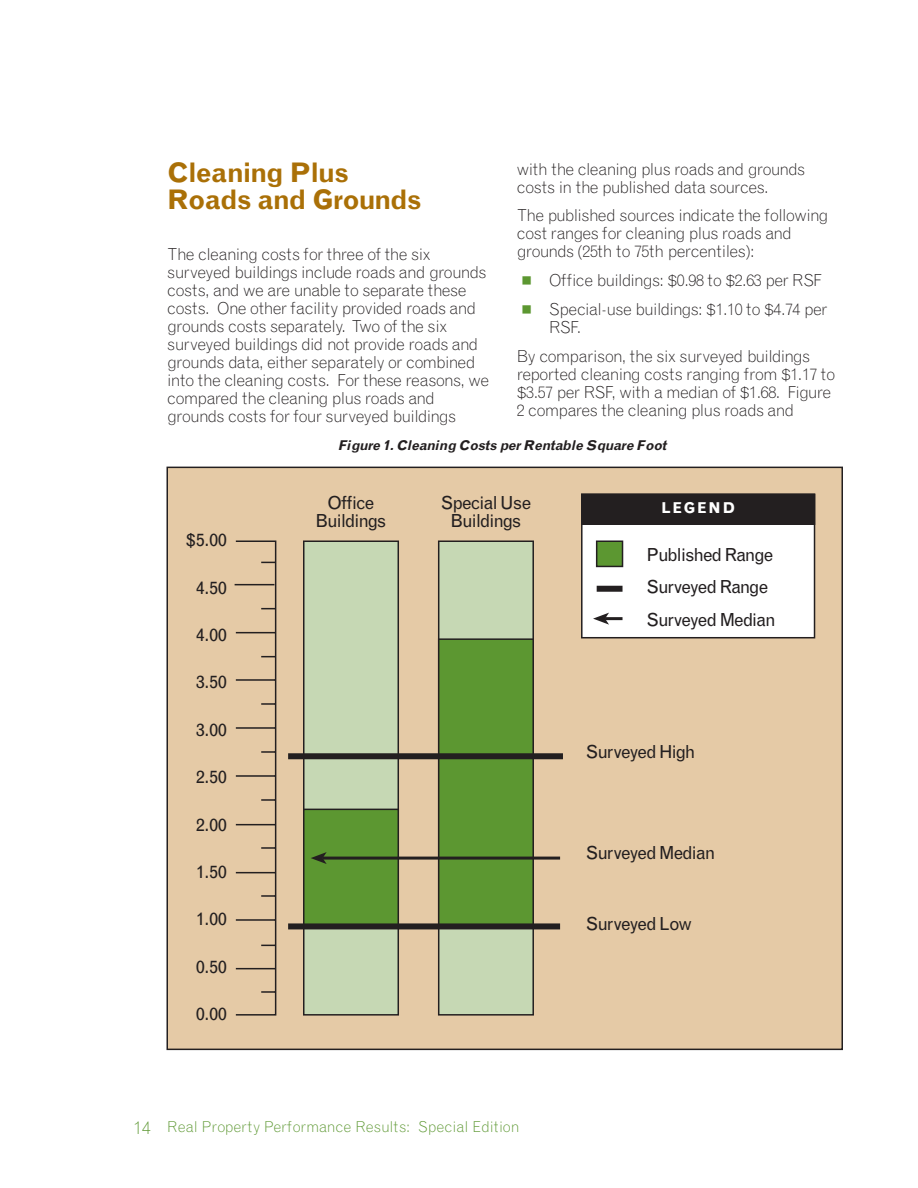
<style>
.page{position:relative;width:918px;height:1188px;background:#fff}
.page>*{position:absolute;margin:0;border:0;box-sizing:border-box;transform-origin:0 0}
.t1{font:700 27px/27px "Grotesque";letter-spacing:-.025em;color:#aa7007}
.t2{font:18px/18px "Grotesque";letter-spacing:-.05em;color:#231f20;text-align:center}
.t3{font:300 16.5px/18px "Grotesque";letter-spacing:-.035em;color:#231f20}
.t4{font:300 15px "Grotesque";color:#5c9731}
.t5{font:700 15px "Grotesque";letter-spacing:.1em;color:#fff}
.t6{font:italic 700 13.5px "Grotesque";letter-spacing:-.025em;color:#231f20}
.s1{font-size:18px}
</style>
<div class="page">
<div style="left:166px;top:467px;width:677px;height:583px;background:#e5caa6;border:2px solid #231f20"></div>
<div style="left:303px;top:541px;width:96px;height:475px;background:#c6d8b4;border:2px solid #231f20"></div>
<div style="left:438px;top:541px;width:96px;height:475px;background:#c6d8b4;border:2px solid #231f20"></div>
<svg style="left:234px;top:540px;width:43px;height:476px"></svg>
<div style="left:438px;top:638px;width:96px;height:288px;background:#5c9731;border:2px solid #231f20"></div>
<div style="left:303px;top:809px;width:96px;height:118px;background:#5c9731;border:2px solid #231f20"></div>
<div style="left:288px;top:753px;width:275px;height:6px;background:#231f20"></div>
<div style="left:288px;top:923px;width:272px;height:6px;background:#231f20"></div>
<hr style="left:323px;top:857px;width:237px;height:3px;background:#231f20">
<svg style="left:311px;top:852px;width:16px;height:12px"></svg>
<div style="left:581px;top:494px;width:234px;height:144px;background:#fff;border:2px solid #231f20"></div>
<div style="left:596px;top:541px;width:27px;height:26px;background:#5c9731;border:2px solid #231f20"></div>
<div style="left:597px;top:586px;width:26px;height:6px;background:#231f20"></div>
<hr style="left:605px;top:617px;width:18px;height:3px;background:#231f20">
<svg style="left:593px;top:613px;width:16px;height:12px"></svg>
<div style="left:581px;top:494px;width:234px;height:31px;background:#231f20"></div>
<h1 class="t1" style="left:167px;top:162px;width:256px">Cleaning Plus<br>Roads and Grounds</h1>
<p class="t3" style="left:167px;top:246px;width:324px">The cleaning costs for three of the six surveyed buildings include roads and grounds costs, and we are unable to separate these costs. One other facility provided roads and grounds costs separately. Two of the six surveyed buildings did not provide roads and grounds data, either separately or combined into the cleaning costs. For these reasons, we compared the cleaning plus roads and grounds costs for four surveyed buildings</p>
<p class="t3" style="left:517px;top:161px;width:290px">with the cleaning plus roads and grounds costs in the published data sources.</p>
<p class="t3" style="left:517px;top:208px;width:313px">The published sources indicate the following cost ranges for cleaning plus roads and grounds (25th to 75th percentiles):</p>
<p class="t3" style="left:549px;top:267px;width:280px;line-height:28.8px">Office buildings: $0.98 to $2.63 per RSF<br>Special-use buildings: $1.10 to $4.74 per</p>
<p class="t3" style="left:517px;top:314px;width:295px;line-height:28.8px;text-indent:32px">RSF.<br>By comparison, the six surveyed buildings</p>
<p class="t3" style="left:517px;top:366px;width:320px">reported cleaning costs ranging from $1.17 to $3.57 per RSF, with a median of $1.68. Figure<br>2 compares the cleaning plus roads and</p>
<p class="t6" style="left:339px;top:440px;width:330px">Figure 1. Cleaning Costs per Rentable Square Foot</p>
<p class="t2" style="left:185px;top:532px;width:43px">$5.00</p>
<p class="t2" style="left:196px;top:580px;width:32px">4.50</p>
<p class="t2" style="left:196px;top:627px;width:32px">4.00</p>
<p class="t2" style="left:196px;top:675px;width:32px">3.50</p>
<p class="t2" style="left:196px;top:722px;width:32px">3.00</p>
<p class="t2" style="left:196px;top:769px;width:32px">2.50</p>
<p class="t2" style="left:196px;top:817px;width:32px">2.00</p>
<p class="t2" style="left:196px;top:864px;width:32px">1.50</p>
<p class="t2" style="left:196px;top:912px;width:32px">1.00</p>
<p class="t2" style="left:196px;top:959px;width:32px">0.50</p>
<p class="t2" style="left:196px;top:1006px;width:32px">0.00</p>
<p class="t2" style="left:316px;top:495px;width:72px">Office<br>Buildings</p>
<p class="t2" style="left:441px;top:495px;width:92px">Special Use<br>Buildings</p>
<p class="t4" style="left:134px;top:1121px;width:388px"><span class="s1">14</span> Real Property Performance Results: Special Edition</p>
<p class="t5" style="left:661px;top:502px;width:76px">LEGEND</p>
<p class="t2" style="left:646px;top:539px;width:131px;line-height:32.5px;text-align:left">Published Range<br>Surveyed Range<br>Surveyed Median</p>
<p class="t2" style="left:586px;top:745px;width:111px">Surveyed High</p>
<p class="t2" style="left:586px;top:845px;width:131px">Surveyed Median</p>
<p class="t2" style="left:586px;top:916px;width:107px">Surveyed Low</p>
</div>
